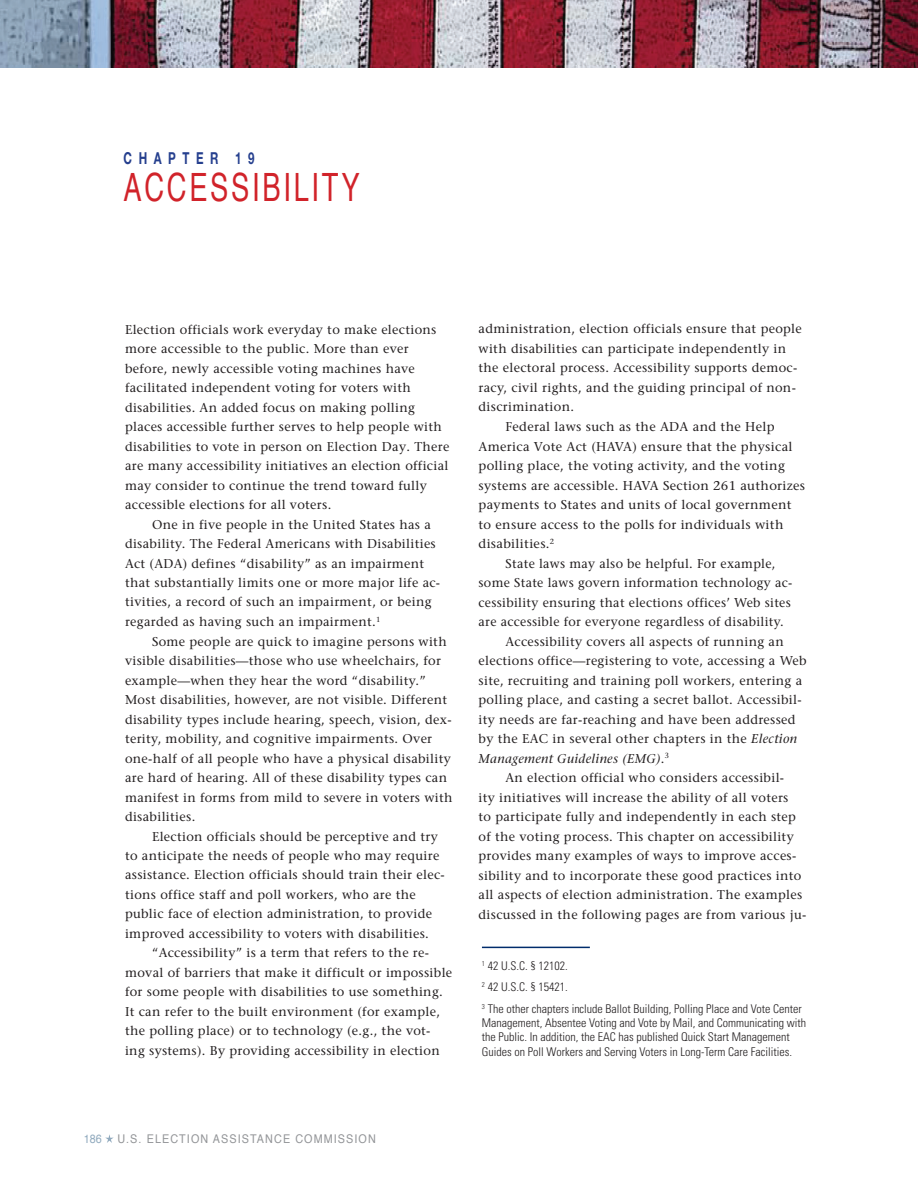
<style>
.page{position:relative;width:918px;height:1188px;background:#fff}
.page>*{position:absolute;margin:0;border:0;box-sizing:border-box;transform-origin:0 0}
.t1{font:39px "Helvetica";color:#d1232a;scale:.7 1}
.t2{font:700 16.5px "Helvetica Neue";letter-spacing:.57em;color:#253f8e;scale:.7 1}
.t3{font:12.75px/19.5px "Stone Serif";letter-spacing:.025em;color:#231f20}
.t4{font:italic 12.75px "Stone Serif";letter-spacing:.025em;color:#231f20}
.t5{font:300 condensed 12px/21.1px "Univers";color:#231f20}
.t6{font:12px "Helvetica";letter-spacing:.1em;color:#939598;scale:.9 1}
.t7{font:12px "Helvetica";color:#91aabe;scale:.9 1}
.s1{font-style:italic}
.s2{font-style:normal}
</style>
<div class="page">
<svg style="left:105px;top:1134px;width:9px;height:9px"></svg>
<img style="left:0;top:0;width:918px;height:67px">
<hr style="left:482px;top:947px;width:108px;height:1px;background:#002c6b">
<p class="t2" style="left:124px;top:148px;width:189px">CHAPTER 19</p>
<h1 class="t1" style="left:124px;top:157px;width:29px">ACCESSI</h1>
<h1 class="t1" style="left:262px;top:157px;width:140px">BILITY</h1>
<p class="t3" style="left:125px;top:319px;width:326px">Election officials work everyday to make elections more accessible to the public. More than ever before, newly accessible voting machines have facilitated independent voting for voters with disabilities. An added focus on making polling places accessible further serves to help people with disabilities to vote in person on Election Day. There are many accessibility initiatives an election official may consider to continue the trend toward fully accessible elections for all voters.</p>
<p class="t3" style="left:125px;top:514px;width:317px;text-indent:27px">One in five people in the United States has a disability. The Federal Americans with Disabilities Act (ADA) defines “disability” as an impairment that substantially limits one or more major life ac&shy;tivities, a record of such an impairment, or being regarded as having such an impairment.<sup>1</sup></p>
<p class="t3" style="left:125px;top:631px;width:329px;text-indent:27px">Some people are quick to imagine persons with visible disabilities—those who use wheelchairs, for example—when they hear the word “disability.” Most disabilities, however, are not visible. Different disability types include hearing, speech, vision, dex&shy;terity, mobility, and cognitive impairments. Over one-half of all people who have a physical disability are hard of hearing. All of these disability types can manifest in forms from mild to severe in voters with disabilities.</p>
<p class="t3" style="left:125px;top:826px;width:321px;text-indent:27px">Election officials should be perceptive and try to anticipate the needs of people who may require assistance. Election officials should train their elec&shy;tions office staff and poll workers, who are the public face of election administration, to provide improved accessibility to voters with disabilities.</p>
<p class="t3" style="left:125px;top:943px;width:329px;text-indent:27px">“Accessibility” is a term that refers to the re&shy;moval of barriers that make it difficult or impossible for some people with disabilities to use something.<br>It can refer to the built environment (for example, the polling place) or to technology (e.g., the vot&shy;ing systems). By providing accessibility in election</p>
<p class="t3" style="left:479px;top:319px;width:325px">administration, election officials ensure that people</p>
<p class="t3" style="left:479px;top:339px;width:309px">with disabilities can participate independently in</p>
<p class="t3" style="left:479px;top:358px;width:320px">the electoral process. Accessibility supports democ-</p>
<p class="t3" style="left:479px;top:378px;width:319px">racy, civil rights, and the guiding principal of non-</p>
<p class="t3" style="left:479px;top:397px;width:97px">discrimination.</p>
<p class="t3" style="left:506px;top:417px;width:271px">Federal laws such as the ADA and the Help</p>
<p class="t3" style="left:479px;top:436px;width:316px">America Vote Act (HAVA) ensure that the physical</p>
<p class="t3" style="left:479px;top:456px;width:308px">polling place, the voting activity, and the voting</p>
<p class="t3" style="left:479px;top:475px;width:328px">systems are accessible. HAVA Section 261 authorizes</p>
<p class="t3" style="left:479px;top:495px;width:315px">payments to States and units of local government</p>
<p class="t3" style="left:479px;top:514px;width:306px">to ensure access to the polls for individuals with</p>
<p class="t3" style="left:479px;top:534px;width:77px">disabilities.<sup>2</sup></p>
<p class="t3" style="left:506px;top:553px;width:271px">State laws may also be helpful. For example,</p>
<p class="t3" style="left:479px;top:573px;width:315px">some State laws govern information technology ac-</p>
<p class="t3" style="left:479px;top:592px;width:314px">cessibility ensuring that elections offices’ Web sites</p>
<p class="t3" style="left:479px;top:612px;width:307px">are accessible for everyone regardless of disability.</p>
<p class="t3" style="left:506px;top:631px;width:280px">Accessibility covers all aspects of running an</p>
<p class="t3" style="left:479px;top:651px;width:330px">elections office—registering to vote, accessing a Web</p>
<p class="t3" style="left:479px;top:670px;width:325px">site, recruiting and training poll workers, entering a</p>
<p class="t3" style="left:479px;top:690px;width:325px">polling place, and casting a secret ballot. Accessibil-</p>
<p class="t3" style="left:479px;top:709px;width:319px">ity needs are far-reaching and have been addressed</p>
<p class="t3" style="left:479px;top:729px;width:320px">by the EAC in several other chapters in the <span class="s1">Election</span></p>
<p class="t4" style="left:479px;top:751px;width:192px">Management Guidelines (EMG)<span class="s2">.</span><sup>3</sup></p>
<p class="t3" style="left:506px;top:768px;width:280px">An election official who considers accessibil-</p>
<p class="t3" style="left:479px;top:787px;width:311px">ity initiatives will increase the ability of all voters</p>
<p class="t3" style="left:479px;top:807px;width:319px">to participate fully and independently in each step</p>
<p class="t3" style="left:479px;top:826px;width:317px">of the voting process. This chapter on accessibility</p>
<p class="t3" style="left:479px;top:846px;width:319px">provides many examples of ways to improve acces-</p>
<p class="t3" style="left:479px;top:865px;width:324px">sibility and to incorporate these good practices into</p>
<p class="t3" style="left:479px;top:885px;width:325px">all aspects of election administration. The examples</p>
<p class="t3" style="left:479px;top:904px;width:329px">discussed in the following pages are from various ju-</p>
<p class="t5" style="left:482px;top:956px;width:321px"><sup>1</sup> 42 U.S.C. § 12102.<br><sup>2</sup> 42 U.S.C. § 15421.<br><sup>3</sup> The other chapters include Ballot Building, Polling Place and Vote Center</p>
<p class="t5" style="left:482px;top:1016px;width:326px;line-height:14.4px">Management, Absentee Voting and Vote by Mail, and Communicating with the Public. In addition, the EAC has published Quick Start Management<br>Guides on Poll Workers and Serving Voters in Long-Term Care Facilities.</p>
<p class="t7" style="left:84px;top:1130px;width:22px">186</p>
<p class="t6" style="left:117px;top:1130px;width:289px">U .S. ELECTION ASSISTANCE COMMISSION</p>
</div>
